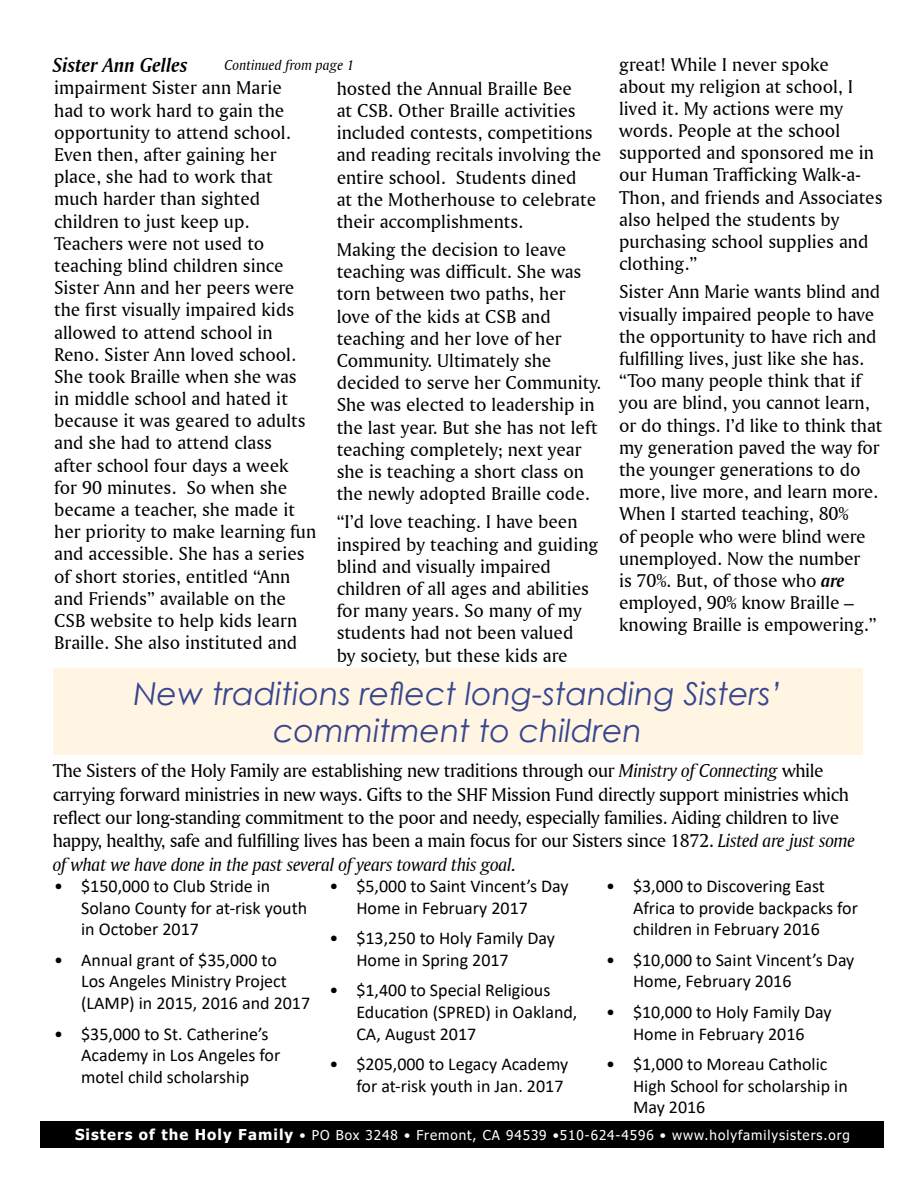
<style>
.page{position:relative;width:918px;height:1188px;background:#fff}
.page>*{position:absolute;margin:0;border:0;box-sizing:border-box;transform-origin:0 0}
.t1{font:italic 31.5px/37.8px "Century Gothic";color:#37468e;text-align:center}
.t2{font:21px "Amerigo BT Bold Italic A";color:#000}
.t3{font:19.5px/22.2px "Amerigo BT Roman A";color:#000}
.t4{font:19.5px/23.4px "Amerigo BT Roman A";letter-spacing:-.02em;color:#000}
.t5{font:19.5px "Amerigo BT Italic A";letter-spacing:-.02em;color:#000}
.t6{font:18px/21.6px "Calibri";color:#000}
.t7{font:15px "Amerigo BT Italic A";color:#000}
.t8{font:13.5px "Tahoma";letter-spacing:.07em;color:#fff}
.s1{font-family:"Amerigo BT Bold Italic A"}
.s2{font-family:"Amerigo BT Italic A"}
.s3{font-weight:700;font-size:15px}
</style>
<div class="page">
<div style="left:53px;top:669px;width:810px;height:86px;background:#fff5e2"></div>
<div style="left:40px;top:1121px;width:844px;height:26px;background:#000"></div>
<p class="t2" style="left:53px;top:52px;width:136px">Sister Ann Gelles</p>
<p class="t7" style="left:225px;top:56px;width:131px">Continued from page 1</p>
<p class="t3" style="left:54px;top:76px;width:264px">impairment Sister ann Marie<br>had to work hard to gain the opportunity to attend school.<br>Even then, after gaining her place, she had to work that much harder than sighted children to just keep up.<br>Teachers were not used to teaching blind children since<br>Sister Ann and her peers were the first visually impaired kids allowed to attend school in<br>Reno. Sister Ann loved school.<br>She took Braille when she was in middle school and hated it because it was geared to adults and she had to attend class<br>after school four days a week for 90 minutes. So when she became a teacher, she made it her priority to make learning fun and accessible. She has a series of short stories, entitled “Ann and Friends” available on the<br>CSB website to help kids learn<br>Braille. She also instituted and</p>
<p class="t3" style="left:337px;top:77px;width:266px">hosted the Annual Braille Bee<br>at CSB. Other Braille activities included contests, competitions and reading recitals involving the entire school. Students dined<br>at the Motherhouse to celebrate their accomplishments.</p>
<p class="t3" style="left:337px;top:238px;width:266px">Making the decision to leave teaching was difficult. She was torn between two paths, her love of the kids at CSB and teaching and her love of her<br>Community. Ultimately she decided to serve her Community.<br>She was elected to leadership in the last year. But she has not left teaching completely; next year she is teaching a short class on the newly adopted Braille code.</p>
<p class="t3" style="left:337px;top:510px;width:263px">“I’d love teaching. I have been inspired by teaching and guiding blind and visually impaired children of all ages and abilities for many years. So many of my students had not been valued<br>by society, but these kids are</p>
<p class="t3" style="left:619px;top:53px;width:265px">great! While I never spoke<br>about my religion at school, I lived it. My actions were my words. People at the school supported and sponsored me in our Human Trafficking Walk-a-<br>Thon, and friends and Associates also helped the students by purchasing school supplies and clothing.”</p>
<p class="t3" style="left:619px;top:280px;width:265px">Sister Ann Marie wants blind and visually impaired people to have the opportunity to have rich and fulfilling lives, just like she has. “Too many people think that if you are blind, you cannot learn, or do things. I’d like to think that my generation paved the way for the younger generations to do more, live more, and learn more.<br>When I started teaching, 80%<br>of people who were blind were unemployed. Now the number<br>is 70%. But, of those who <span class="s1">are </span>employed, 90% know Braille – knowing Braille is empowering.”</p>
<h1 class="t1" style="left:134px;top:674px;width:650px">New traditions reflect long-standing Sisters’ commitment to children</h1>
<p class="t4" style="left:53px;top:759px;width:804px">The Sisters of the Holy Family are establishing new traditions through our <span class="s2">Ministry of Connecting</span> while carrying forward ministries in new ways. Gifts to the SHF Mission Fund directly support ministries which reflect our long-standing commitment to the poor and needy, especially families. Aiding children to live happy, healthy, safe and fulfilling lives has been a main focus for our Sisters since 1872. <span class="s2">Listed are just some</span></p>
<p class="t5" style="left:53px;top:852px;width:465px">of what we have done in the past several of years toward this goal.</p>
<p class="t6" style="left:81px;top:875px;width:228px;text-indent:-27px">• $150,000 to Club Stride in<br>Solano County for at-risk youth in October 2017</p>
<p class="t6" style="left:81px;top:948px;width:231px;text-indent:-27px">• Annual grant of $35,000 to<br>Los Angeles Ministry Project (LAMP) in 2015, 2016 and 2017</p>
<p class="t6" style="left:81px;top:1022px;width:201px;text-indent:-27px">• $35,000 to St. Catherine’s<br>Academy in Los Angeles for motel child scholarship</p>
<p class="t6" style="left:633px;top:875px;width:227px;text-indent:-27px">• $3,000 to Discovering East<br>Africa to provide backpacks for children in February 2016</p>
<p class="t6" style="left:633px;top:948px;width:223px;text-indent:-27px">• $10,000 to Saint Vincent’s Day<br>Home, February 2016</p>
<p class="t6" style="left:606px;top:1001px;width:227px;text-align:center">• $10,000 to Holy Family Day<br>Home in February 2016</p>
<p class="t6" style="left:633px;top:1053px;width:216px;text-indent:-27px">• $1,000 to Moreau Catholic<br>High School for scholarship in<br>May 2016</p>
<p class="t6" style="left:356px;top:875px;width:214px;text-indent:-27px">• $5,000 to Saint Vincent’s Day<br>Home in February 2017</p>
<p class="t6" style="left:356px;top:927px;width:200px;text-indent:-27px">• $13,250 to Holy Family Day<br>Home in Spring 2017</p>
<p class="t6" style="left:356px;top:979px;width:223px;text-indent:-27px">• $1,400 to Special Religious<br>Education (SPRED) in Oakland,<br>CA, August 2017</p>
<p class="t6" style="left:329px;top:1053px;width:241px;text-align:right">• $205,000 to Legacy Academy for at-risk youth in Jan. 2017</p>
<p class="t8" style="left:75px;top:1126px;width:776px"><span class="s3">Sisters of the Holy Family</span> • PO Box 3248 • Fremont, CA 94539 •510-624-4596 • www.holyfamilysisters.org</p>
</div>
